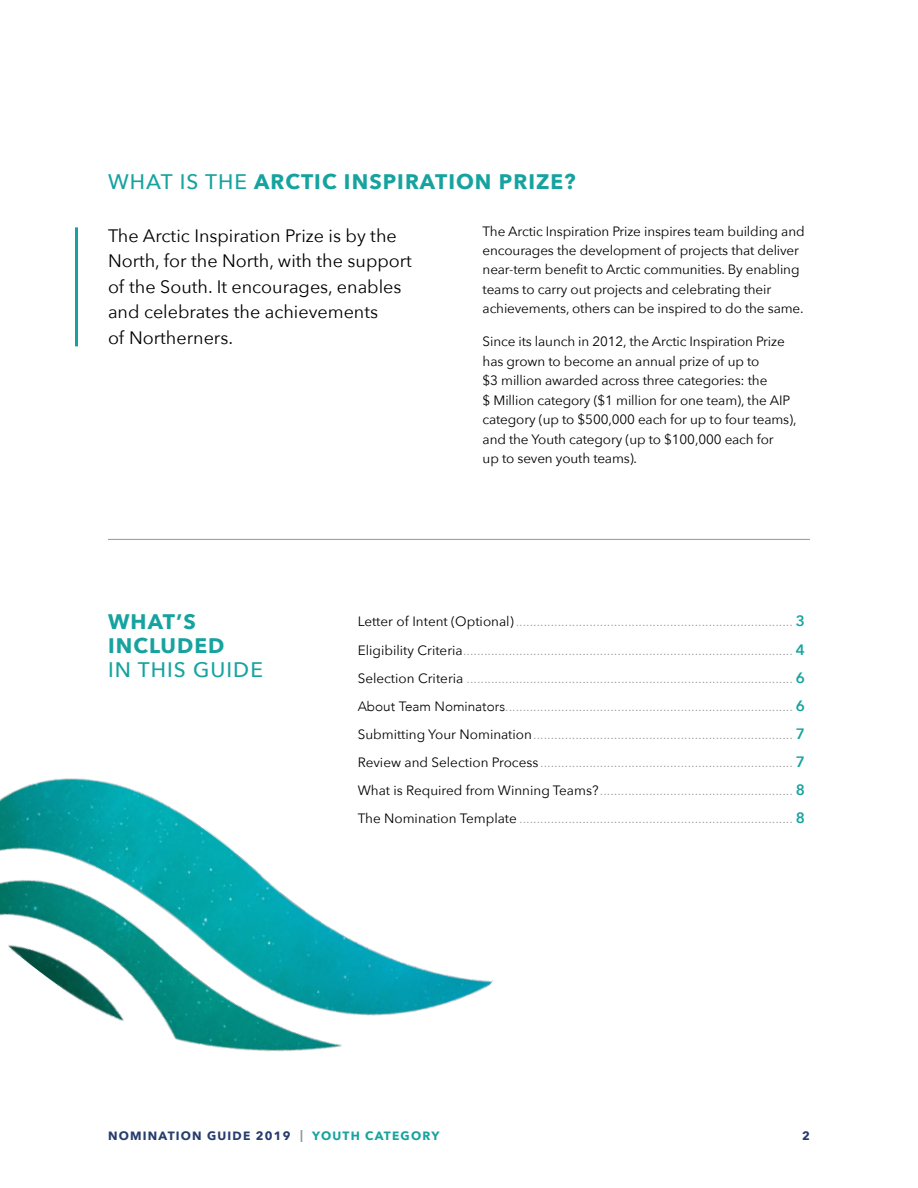
<style>
.page{position:relative;width:918px;height:1188px;background:#fff}
.page>*{position:absolute;margin:0;border:0;box-sizing:border-box;transform-origin:0 0}
.t1{font:700 21px/24px "Avenir Next";letter-spacing:.05em;color:#16a39f}
.t2{font:500 21px "Avenir Next";letter-spacing:.05em;color:#16a39f}
.t3{font:18px/25.5px "Avenir Next";color:#000}
.t4{font:300 13.5px/28.2px "Avenir";color:#939598;text-align:justify}
.t5{font:13.5px/19.5px "Avenir Next";letter-spacing:-.01em;color:#000}
.t6{font:700 12px "Avenir Next";letter-spacing:.1em;color:#273d6e}
.s1{font-weight:500}
.s2{font-family:"Avenir Next";font-weight:400;color:#000}
.s3{font-family:"Avenir Next";font-weight:600;font-size:15px;color:#16a39f}
.s4{color:#000}
.s5{color:#939598}
.s6{color:#16a39f}
</style>
<div class="page">
<hr style="left:75px;top:227px;width:3px;height:119px;background:#16a39f">
<hr style="left:108px;top:539px;width:702px;height:1px;background:#939598">
<img style="left:0;top:778px;width:494px;height:274px">
<h1 class="t1" style="left:108px;top:169px;width:469px"><span class="s1">WHAT IS THE</span> ARCTIC INSPIRATION PRIZE?</h1>
<h2 class="t3" style="left:108px;top:222px;width:305px">The Arctic Inspiration Prize is by the<br>North, for the North, with the support of the South. It encourages, enables and celebrates the achievements<br>of Northerners.</h2>
<p class="t5" style="left:483px;top:220px;width:324px">The Arctic Inspiration Prize inspires team building and encourages the development of projects that deliver near-term benefit to Arctic communities. By enabling teams to carry out projects and celebrating their achievements, others can be inspired to do the same.</p>
<p class="t5" style="left:483px;top:331px;width:315px">Since its launch in 2012, the Arctic Inspiration Prize has grown to become an annual prize of up to<br>$3 million awarded across three categories: the<br>$ Million category ($1 million for one team), the AIP category (up to $500,000 each for up to four teams), and the Youth category (up to $100,000 each for<br>up to seven youth teams).</p>
<h1 class="t1" style="left:108px;top:609px;width:118px">WHAT’S<br>INCLUDED</h1>
<h1 class="t2" style="left:108px;top:652px;width:156px">IN THIS GUIDE</h1>
<p class="t4" style="left:358px;top:608px;width:449px"><span class="s2">Letter of Intent (Optional)</span>............................................................................... <span class="s3">3<br></span><span class="s2">Eligibility Criteria</span>.............................................................................................. <span class="s3">4<br></span><span class="s2">Selection Criteria</span> ............................................................................................. <span class="s3">6<br></span><span class="s4">About Team Nominators</span>.................................................................................. <span class="s3">6<br></span><span class="s2">Submitting Your Nomination</span>.......................................................................... <span class="s3">7<br></span><span class="s2">Review and Selection Process</span> ........................................................................ <span class="s3">7<br></span><span class="s2">What is Required from Winning Teams?</span>....................................................... <span class="s3">8<br></span><span class="s2">The Nomination Template</span> .............................................................................. <span class="s3">8</span></p>
<p class="t6" style="left:108px;top:1126px;width:333px">NOMINATION GUIDE 2019 <span class="s5">|</span> <span class="s6">YOUTH CATEGORY</span></p>
<p class="t6" style="left:802px;top:1126px;width:9px">2</p>
</div>
